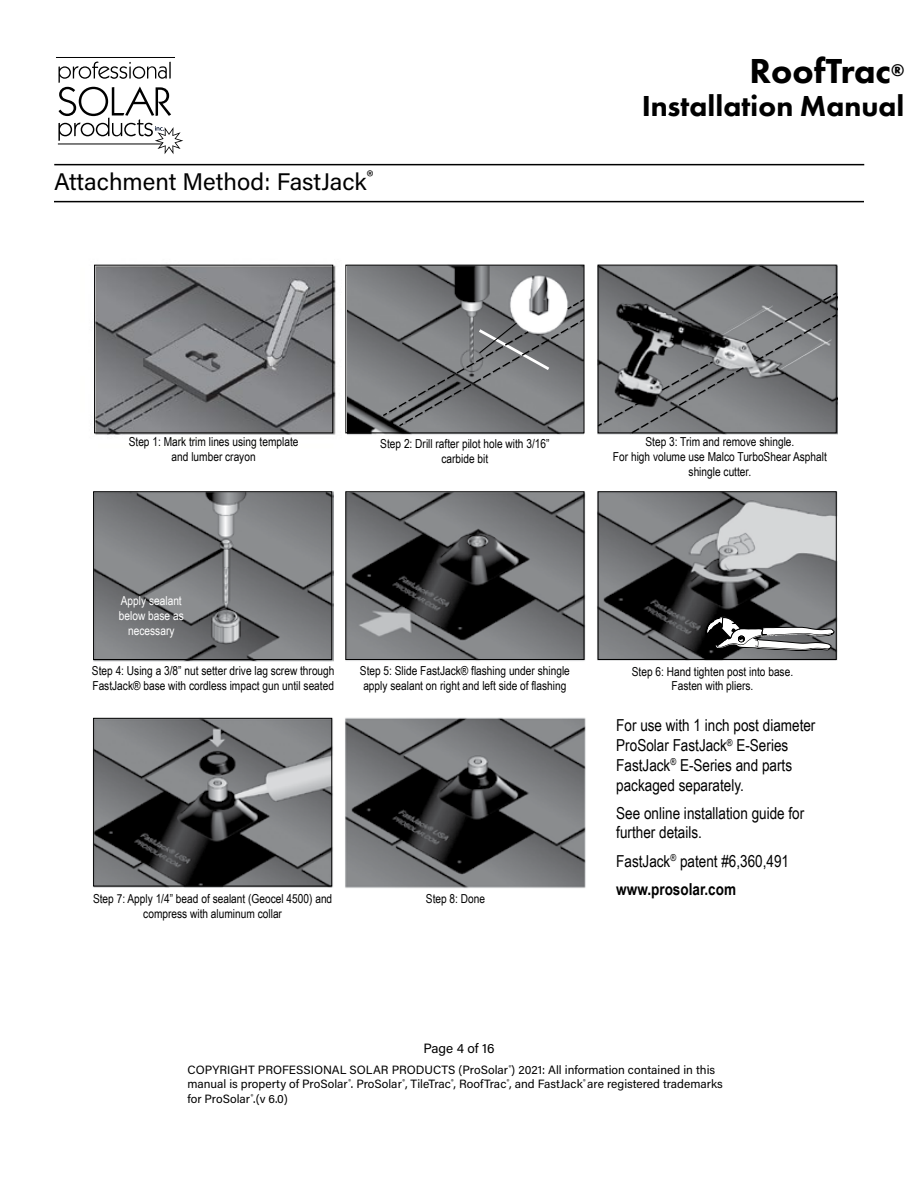
<style>
.page{position:relative;width:918px;height:1188px;background:#fff}
.page>*{position:absolute;margin:0;border:0;box-sizing:border-box;transform-origin:0 0}
.t1{font:800 36px "Futura PT";color:#000}
.t2{font:800 30px "Futura PT";color:#000}
.t3{font:24px "Acumin Pro";color:#000}
.t4{font:16.5px/19.8px "Arial Narrow";color:#000}
.t5{font:13.5px "Acumin Pro";color:#000}
.t6{font:12.45px/14.9px "Arial Narrow";color:#000;text-align:center}
.t7{font:12.45px/14.9px "Arial Narrow";color:#fff;text-align:center}
.t8{font:12px/14.4px "Acumin Pro";color:#000}
.s1{font-weight:700}
</style>
<div class="page">
<hr style="left:54px;top:164px;width:810px;height:1px;background:#000">
<hr style="left:56px;top:57px;width:119px;height:1px;background:#000">
<svg style="left:58px;top:62px;width:125px;height:92px"></svg>
<img style="left:80px;top:200px;width:261px;height:235px">
<img style="left:93px;top:491px;width:240px;height:170px">
<div style="left:93px;top:491px;width:239px;height:169px;border:1px solid #000"></div>
<img style="left:92px;top:717px;width:241px;height:171px">
<div style="left:93px;top:718px;width:239px;height:168px;border:1px solid #000"></div>
<img style="left:345px;top:428px;width:241px;height:233px">
<div style="left:345px;top:491px;width:239px;height:169px;border:1px solid #000"></div>
<img style="left:345px;top:717px;width:241px;height:172px">
<img style="left:597px;top:264px;width:240px;height:27px">
<img style="left:597px;top:491px;width:241px;height:170px">
<div style="left:598px;top:491px;width:239px;height:169px;border:1px solid #000"></div>
<img style="left:347px;top:264px;width:237px;height:215px">
<div style="left:345px;top:265px;width:239px;height:168px;border:1px solid #000"></div>
<div style="left:94px;top:265px;width:239px;height:168px;border:1px solid #000"></div>
<svg style="left:566px;top:298px;width:19px;height:13px"></svg>
<svg style="left:597px;top:291px;width:241px;height:144px;background:#727476"></svg>
<svg style="left:381px;top:318px;width:204px;height:110px;background:#797a7d"></svg>
<svg style="left:705px;top:616px;width:130px;height:35px"></svg>
<hr style="left:54px;top:201px;width:810px;height:1px;background:#000">
<h3 class="t3" style="left:54px;top:165px;width:321px">Attachment Method: FastJack<sup>®</sup></h3>
<h1 class="t1" style="left:749px;top:48px;width:156px">RoofTrac<sup>®</sup></h1>
<h2 class="t2" style="left:642px;top:87px;width:264px">Installation Manual</h2>
<p class="t6" style="left:129px;top:434px;width:171px">Step 1: Mark trim lines using template and lumber crayon</p>
<p class="t6" style="left:613px;top:434px;width:215px">Step 3: Trim and remove shingle.<br>For high volume use Malco TurboShear Asphalt shingle cutter.</p>
<p class="t6" style="left:380px;top:436px;width:171px">Step 2: Drill rafter pilot hole with 3/16” carbide bit</p>
<p class="t7" style="left:119px;top:593px;width:66px">Apply sealant below base as necessary</p>
<p class="t6" style="left:92px;top:663px;width:244px;text-align:left">Step 4: Using a 3/8” nut setter drive lag screw through<br>FastJack® base with cordless impact gun until seated</p>
<p class="t6" style="left:360px;top:663px;width:212px;text-align:left">Step 5: Slide FastJack® flashing under shingle apply sealant on right and left side of flashing</p>
<p class="t6" style="left:632px;top:663px;width:163px">Step 6: Hand tighten post into base.<br>Fasten with pliers.</p>
<p class="t6" style="left:93px;top:891px;width:241px">Step 7: Apply 1/4” bead of sealant (Geocel 4500) and compress with aluminum collar</p>
<p class="t6" style="left:426px;top:891px;width:61px">Step 8: Done</p>
<h3 class="t4" style="left:616px;top:715px;width:201px">For use with 1 inch post diameter<br>ProSolar FastJack<sup>®</sup> E-Series<br>FastJack<sup>®</sup> E-Series and parts packaged separately.</h3>
<h3 class="t4" style="left:616px;top:802px;width:190px">See online installation guide for further details.</h3>
<h3 class="t4" style="left:616px;top:846px;width:174px;line-height:28px">FastJack<sup>®</sup> patent #6,360,491 <span class="s1">www.prosolar.com</span></h3>
<p class="t5" style="left:423px;top:1039px;width:73px">Page 4 of 16</p>
<p class="t8" style="left:187px;top:1062px;width:537px">COPYRIGHT PROFESSIONAL SOLAR PRODUCTS (ProSolar<sup>®</sup>) 2021: All information contained in this manual is property of ProSolar<sup>®</sup>. ProSolar<sup>®</sup>, TileTrac<sup>®</sup>, RoofTrac<sup>®</sup>, and FastJack<sup>®</sup> are registered trademarks for ProSolar<sup>®</sup>.(v 6.0)</p>
</div>
